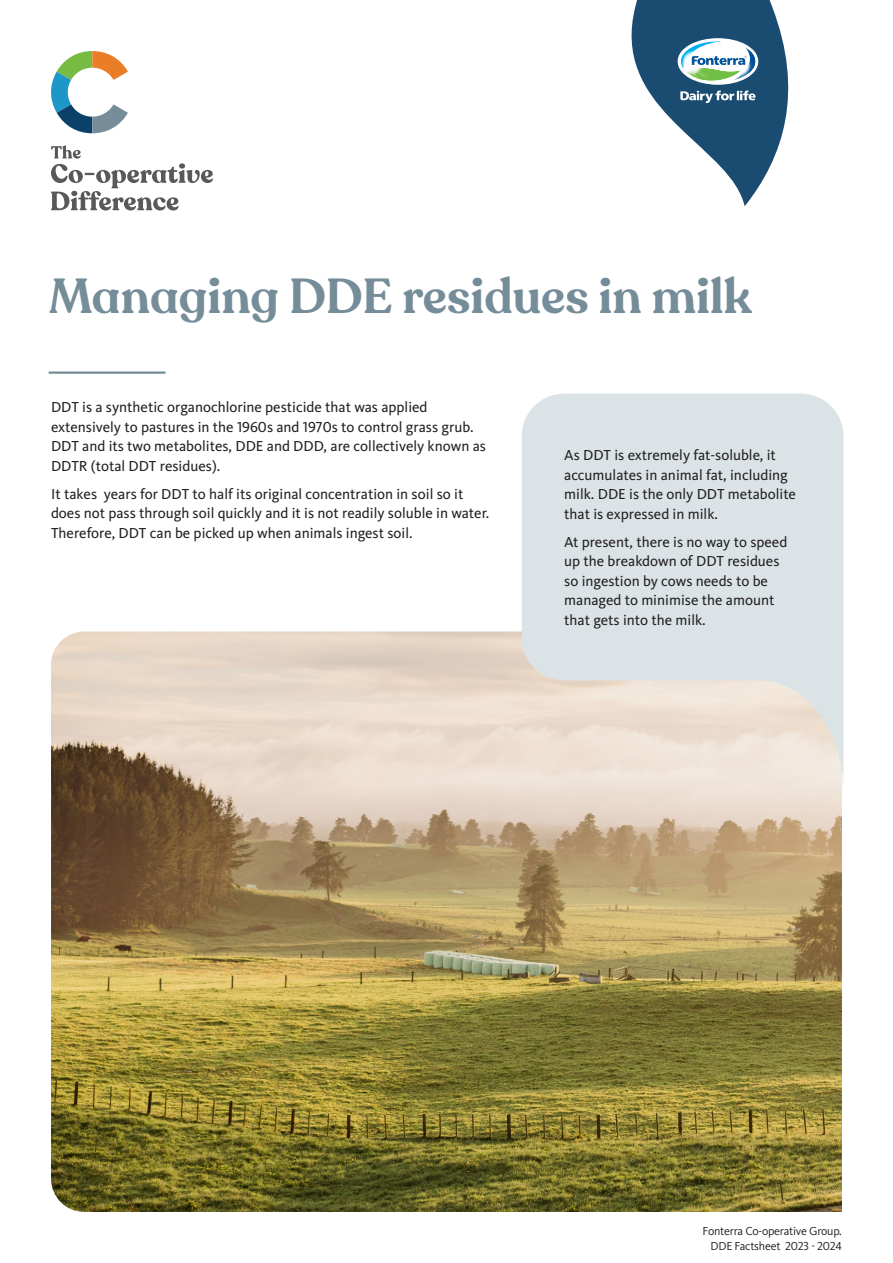
<style>
.page{position:relative;width:893px;height:1263px;background:#fff}
.page>*{position:absolute;margin:0;border:0;box-sizing:border-box;transform-origin:0 0}
.t1{font:600 48.6px "Recoleta Alt";color:#758c99}
.SB__Case_Study_-_Bod{font:15px/19.5px "Kievit Pro";color:#231f20}
.t2{font:12px/15px "Kievit Pro";letter-spacing:-.02em;color:#231f20;text-align:right}
</style>
<div class="page">
<hr style="left:49px;top:371px;width:116px;height:3px;background:#758c99">
<img style="left:51px;top:631px;width:791px;height:581px">
<svg style="left:51px;top:51px;width:77px;height:82px"></svg>
<svg style="left:51px;top:145px;width:162px;height:65px"></svg>
<svg style="left:632px;top:0;width:156px;height:206px"></svg>
<div style="left:522px;top:394px;width:321px;height:286px;background:#dbe3e7"></div>
<svg style="left:756px;top:680px;width:87px;height:111px;background:#ebe4db"></svg>
<p class="t1" style="left:49px;top:266px;width:704px">Managing DDE residues in milk</p>
<p class="SB__Case_Study_-_Bod" style="left:51px;top:397px;width:436px">DDT is a synthetic organochlorine pesticide that was applied extensively to pastures in the 1960s and 1970s to control grass grub.<br>DDT and its two metabolites, DDE and DDD, are collectively known as DDTR (total DDT residues).</p>
<p class="SB__Case_Study_-_Bod" style="left:51px;top:484px;width:440px">It takes years for DDT to half its original concentration in soil so it does not pass through soil quickly and it is not readily soluble in water.<br>Therefore, DDT can be picked up when animals ingest soil.</p>
<p class="SB__Case_Study_-_Bod" style="left:564px;top:446px;width:233px">As DDT is extremely fat-soluble, it accumulates in animal fat, including milk. DDE is the only DDT metabolite that is expressed in milk.</p>
<p class="SB__Case_Study_-_Bod" style="left:564px;top:532px;width:225px">At present, there is no way to speed up the breakdown of DDT residues so ingestion by cows needs to be managed to minimise the amount that gets into the milk.</p>
<p class="t2" style="left:703px;top:1223px;width:141px">Fonterra Co-operative Group.<br>DDE Factsheet 2023 - 2024</p>
</div>
